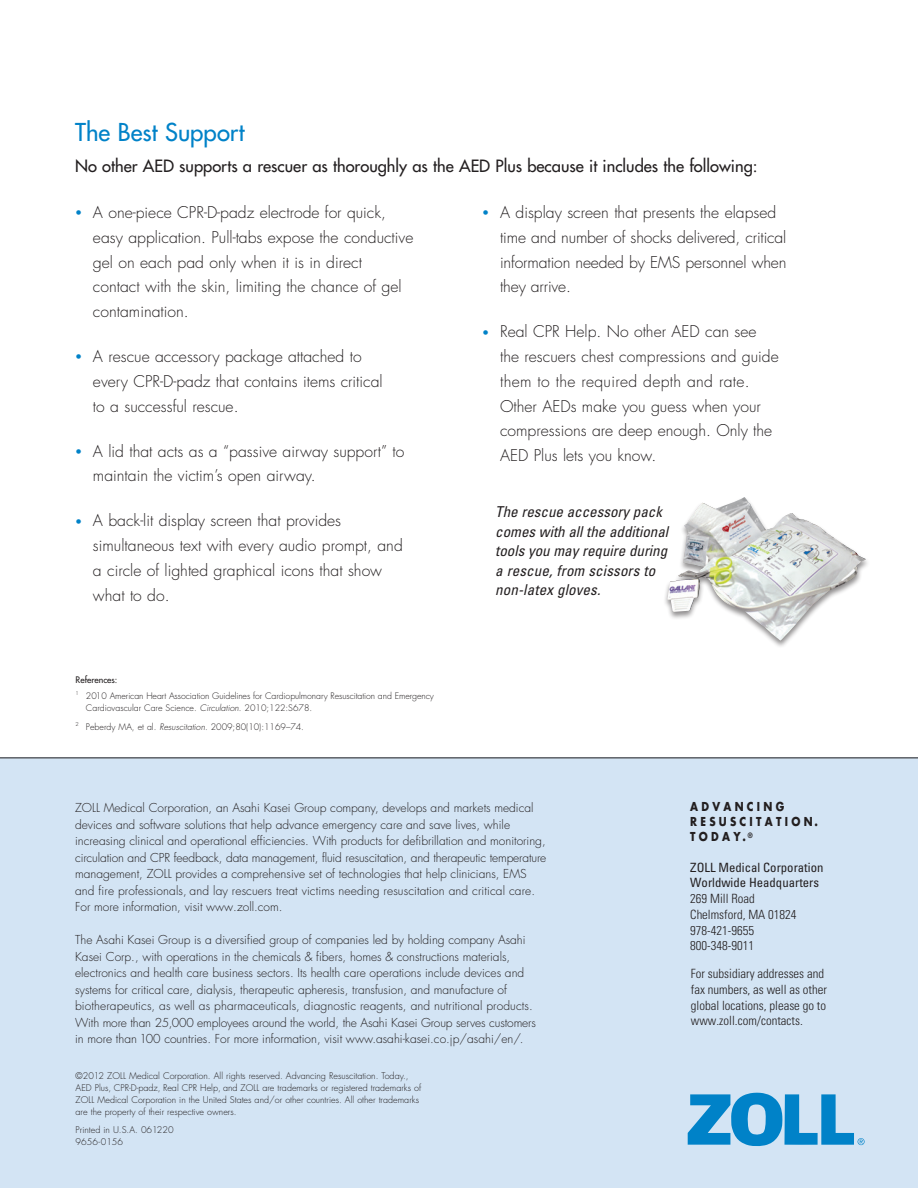
<style>
.page{position:relative;width:918px;height:1188px;background:#fff}
.page>*{position:absolute;margin:0;border:0;box-sizing:border-box;transform-origin:0 0}
.t1{font:500 24px "Futura Std";color:#0082c8}
.t2{font:500 16.5px "Futura Std";color:#231f20}
.t3{font:300 15.75px/24.8px "Futura Std";color:#231f20}
.t4{font:italic condensed 15px/19.5px "Univers";color:#231f20}
.t5{font:300 condensed 12.75px/15.8px "Univers";color:#231f20}
.t6{font:condensed 12.75px/15.8px "Univers";color:#231f20}
.t7{font:300 12px/16.5px "Futura Std";color:#231f20}
.t8{font:700 12px "Futura Std";letter-spacing:.32em;color:#231f20;scale:.85 1}
.Address{font:300 9px/12px "Futura";color:#231f20}
.t9{font:300 8.85px/12px "Futura Std";letter-spacing:-.01em;color:#231f20}
.t10{font:500 8.85px "Futura Std";color:#231f20}
.s1{font-weight:400;font-size:12px;color:#0082c8}
.s2{font-style:italic}
</style>
<div class="page">
<div style="left:0;top:758px;width:918px;height:430px;background:#d3e4f4"></div>
<hr style="left:0;top:758px;width:918px;height:1px;background:#231f20">
<svg style="left:688px;top:1093px;width:177px;height:53px"></svg>
<img style="left:667px;top:497px;width:199px;height:144px">
<p class="t1" style="left:75px;top:117px;width:171px">The Best Support</p>
<p class="t2" style="left:75px;top:156px;width:684px">No other AED supports a rescuer as thoroughly as the AED Plus because it includes the following:</p>
<p class="t3" style="left:93px;top:201px;width:322px;text-indent:-18px"><span class="s1">•</span> A one-piece CPR-D-padz electrode for quick, easy application. Pull-tabs expose the conductive gel on each pad only when it is in direct<br>contact with the skin, limiting the chance of gel contamination.</p>
<p class="t3" style="left:93px;top:345px;width:291px;text-indent:-18px"><span class="s1">•</span> A rescue accessory package attached to every CPR-D-padz that contains items critical to a successful rescue.</p>
<p class="t3" style="left:93px;top:439px;width:313px;text-indent:-18px"><span class="s1">•</span> A lid that acts as a “passive airway support” to maintain the victim’s open airway.</p>
<p class="t3" style="left:93px;top:509px;width:311px;text-indent:-18px"><span class="s1">•</span> A back-lit display screen that provides simultaneous text with every audio prompt, and a circle of lighted graphical icons that show what to do.</p>
<p class="t3" style="left:500px;top:201px;width:288px;text-indent:-18px"><span class="s1">•</span> A display screen that presents the elapsed time and number of shocks delivered, critical information needed by EMS personnel when they arrive.</p>
<p class="t3" style="left:500px;top:320px;width:280px;text-indent:-18px"><span class="s1">•</span> Real CPR Help. No other AED can see the rescuers chest compressions and guide them to the required depth and rate.<br>Other AEDs make you guess when your compressions are deep enough. Only the AED Plus lets you know.</p>
<p class="t4" style="left:495px;top:502px;width:174px">The rescue accessory pack comes with all the additional tools you may require during a rescue, from scissors to non-latex gloves.</p>
<p class="t10" style="left:76px;top:674px;width:43px">References:</p>
<p class="t9" style="left:86px;top:690px;width:349px;text-indent:-10px"><sup>1</sup> 2010 American Heart Association Guidelines for Cardiopulmonary Resuscitation and Emergency<br>Cardiovascular Care Science. <span class="s2">Circulation</span>. 2010;122:S678.</p>
<p class="t9" style="left:76px;top:721px;width:230px"><sup>2</sup> Peberdy MA, et al. <span class="s2">Resuscitation.</span> 2009;80(10):1169–74.</p>
<p class="t7" style="left:75px;top:800px;width:473px">ZOLL Medical Corporation, an Asahi Kasei Group company, develops and markets medical devices and software solutions that help advance emergency care and save lives, while increasing clinical and operational efficiencies. With products for defibrillation and monitoring, circulation and CPR feedback, data management, fluid resuscitation, and therapeutic temperature management, ZOLL provides a comprehensive set of technologies that help clinicians, EMS and fire professionals, and lay rescuers treat victims needing resuscitation and critical care.<br>For more information, visit www.zoll.com.</p>
<p class="t7" style="left:75px;top:932px;width:462px">The Asahi Kasei Group is a diversified group of companies led by holding company Asahi Kasei Corp., with operations in the chemicals &amp; fibers, homes &amp; constructions materials, electronics and health care business sectors. Its health care operations include devices and systems for critical care, dialysis, therapeutic apheresis, transfusion, and manufacture of biotherapeutics, as well as pharmaceuticals, diagnostic reagents, and nutritional products.<br>With more than 25,000 employees around the world, the Asahi Kasei Group serves customers in more than 100 countries. For more information, visit www.asahi-kasei.co.jp/asahi/en/.</p>
<p class="Address" style="left:76px;top:1070px;width:347px">©2012 ZOLL Medical Corporation. All rights reserved. Advancing Resuscitation. Today., AED Plus, CPR-D-padz, Real CPR Help, and ZOLL are trademarks or registered trademarks of ZOLL Medical Corporation in the United States and/or other countries. All other trademarks are the property of their respective owners.</p>
<p class="Address" style="left:76px;top:1124px;width:100px">Printed in U.S.A. 061220</p>
<p class="Address" style="left:76px;top:1136px;width:49px">9656-0156</p>
<p class="t8" style="left:690px;top:798px;width:112px">ADVANCING</p>
<p class="t8" style="left:690px;top:813px;width:152px">RESUSCITATION.</p>
<p class="t8" style="left:690px;top:828px;width:75px">TODAY.<sup>®</sup></p>
<p class="t6" style="left:690px;top:859px;width:135px">ZOLL Medical Corporation<br>Worldwide Headquarters</p>
<p class="t5" style="left:690px;top:891px;width:108px">269 Mill Road<br>Chelmsford, MA 01824<br>978-421-9655<br>800-348-9011</p>
<p class="t5" style="left:691px;top:966px;width:137px">For subsidiary addresses and fax numbers, as well as other global locations, please go to www.zoll.com/contacts.</p>
</div>
